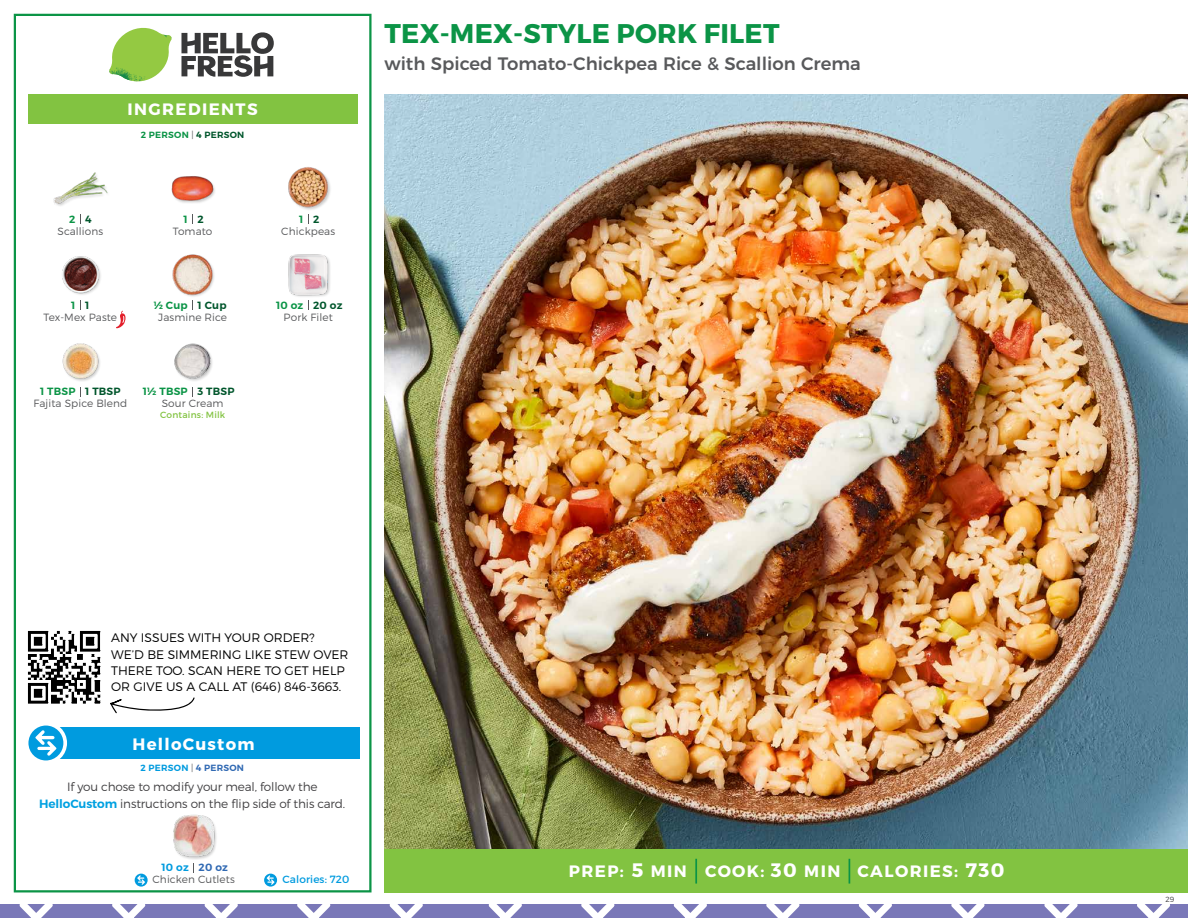
<style>
.page{position:relative;width:1188px;height:918px;background:#fff}
.page>*{position:absolute;margin:0;border:0;box-sizing:border-box;transform-origin:0 0}
.t1{font:700 27px "Montserrat";letter-spacing:.01em;color:#0b9446}
.t2{font:500 18px "Montserrat";color:#58595b}
.t3{font:700 16.5px "Montserrat";letter-spacing:.085em;color:#fff}
.t4{font:300 12.3px/16px "Montserrat";color:#000}
.t5{font:300 12px/16.5px "Montserrat";letter-spacing:-.01em;color:#414042;text-align:center}
.t6{font:300 10.5px "Montserrat";letter-spacing:.01em;color:#58595b}
.t7{font:600 10.5px "Montserrat";letter-spacing:.02em;color:#0b9446}
.t8{font:600 10.5px "Montserrat";letter-spacing:.02em;color:#00562c}
.t9{font:10.5px "Montserrat";letter-spacing:.01em;color:#009bdf}
.t10{font:600 10.5px "Montserrat";letter-spacing:.02em;color:#009bdf}
.t11{font:600 9px "Montserrat";letter-spacing:.03em;color:#0b9446}
.t12{font:600 9px "Montserrat";letter-spacing:.03em;color:#009bdf}
.t13{font:9px "Montserrat";letter-spacing:.02em;color:#82c341}
.t14{font:300 7.5px "Montserrat";color:#414042}
.s1{font-weight:300;color:#58595b}
.s2{color:#00562c}
.s3{font-weight:600;color:#00a1e1}
.s4{color:#3069b3}
.s5{font-size:19.5px}
</style>
<div class="page">
<div style="left:0;top:904px;width:1188px;height:14px;background:#7a78b8"></div>
<svg style="left:1044px;top:904px;width:126px;height:14px"></svg>
<svg style="left:19px;top:904px;width:404px;height:14px"></svg>
<svg style="left:488px;top:904px;width:497px;height:14px"></svg>
<div style="left:384px;top:849px;width:804px;height:43px;background:#82c341"></div>
<svg style="left:181px;top:32px;width:93px;height:45px"></svg>
<svg style="left:114px;top:28px;width:55px;height:36px"></svg>
<img style="left:143px;top:28px;width:29px;height:24px">
<img style="left:112px;top:48px;width:54px;height:10px">
<img style="left:109px;top:52px;width:55px;height:30px">
<img style="left:142px;top:58px;width:24px;height:23px">
<div style="left:28px;top:94px;width:330px;height:30px;background:#82c341"></div>
<div style="left:14px;top:14px;width:358px;height:878px;border:2px solid #0b9446"></div>
<img style="left:384px;top:94px;width:804px;height:755px">
<div style="left:173px;top:254px;width:43px;height:44px;background:#000;opacity:.2"></div>
<img style="left:172px;top:254px;width:44px;height:42px">
<div style="left:288px;top:254px;width:44px;height:44px;background:#f3f3f3"></div>
<img style="left:288px;top:254px;width:44px;height:42px">
<img style="left:171px;top:176px;width:44px;height:27px">
<div style="left:288px;top:167px;width:44px;height:44px;background:#000;opacity:.2"></div>
<img style="left:288px;top:167px;width:44px;height:42px">
<img style="left:62px;top:256px;width:39px;height:39px">
<img style="left:53px;top:172px;width:55px;height:34px">
<img style="left:174px;top:343px;width:38px;height:38px">
<img style="left:62px;top:343px;width:38px;height:38px">
<div style="left:173px;top:814px;width:45px;height:46px;background:#000;opacity:.2"></div>
<img style="left:173px;top:814px;width:45px;height:44px">
<svg style="left:116px;top:311px;width:10px;height:17px"></svg>
<div style="left:33px;top:727px;width:327px;height:32px;background:#009bdf"></div>
<svg style="left:25px;top:722px;width:42px;height:42px"></svg>
<div style="left:28px;top:726px;width:35px;height:34px;background:#009bdf;border-radius:50%"></div>
<svg style="left:35px;top:730px;width:22px;height:26px"></svg>
<svg style="left:264px;top:874px;width:13px;height:13px"></svg>
<svg style="left:267px;top:875px;width:8px;height:10px"></svg>
<svg style="left:135px;top:874px;width:13px;height:13px"></svg>
<svg style="left:137px;top:875px;width:8px;height:10px"></svg>
<hr style="left:695px;top:859px;width:2px;height:25px;background:#0b9446">
<svg style="left:849px;top:859px;width:1px;height:25px"></svg>
<img style="left:27px;top:630px;width:74px;height:74px">
<svg style="left:110px;top:697px;width:85px;height:17px"></svg>
<h3 class="t3" style="left:128px;top:99px;width:132px">INGREDIENTS</h3>
<p class="t11" style="left:141px;top:129px;width:105px">2 PERSON <span class="s1">|</span> <span class="s2">4 PERSON</span></p>
<p class="t7" style="left:69px;top:212px;width:8px">2</p>
<p class="t8" style="left:85px;top:212px;width:8px">4</p>
<p class="t8" style="left:198px;top:212px;width:8px">2</p>
<p class="t8" style="left:313px;top:212px;width:8px">2</p>
<p class="t7" style="left:184px;top:212px;width:6px">1</p>
<p class="t7" style="left:299px;top:212px;width:6px">1</p>
<p class="t6" style="left:58px;top:224px;width:47px">Scallions</p>
<p class="t6" style="left:173px;top:224px;width:41px">Tomato</p>
<p class="t6" style="left:281px;top:224px;width:55px">Chickpeas</p>
<p class="t7" style="left:71px;top:299px;width:6px">1</p>
<p class="t8" style="left:85px;top:299px;width:6px">1</p>
<p class="t8" style="left:198px;top:299px;width:31px">1 Cup</p>
<p class="t8" style="left:313px;top:299px;width:31px">20 oz</p>
<p class="t7" style="left:154px;top:299px;width:36px">½ Cup</p>
<p class="t7" style="left:276px;top:299px;width:29px">10 oz</p>
<p class="t6" style="left:44px;top:311px;width:75px">Tex-Mex Paste</p>
<p class="t6" style="left:158px;top:311px;width:70px">Jasmine Rice</p>
<p class="t6" style="left:284px;top:311px;width:51px">Pork Filet</p>
<p class="t7" style="left:40px;top:385px;width:37px">1 TBSP</p>
<p class="t8" style="left:85px;top:385px;width:37px">1 TBSP</p>
<p class="t7" style="left:143px;top:385px;width:46px">1½ TBSP</p>
<p class="t8" style="left:198px;top:385px;width:38px">3 TBSP</p>
<p class="t6" style="left:33px;top:397px;width:96px">Fajita Spice Blend</p>
<p class="t6" style="left:162px;top:397px;width:63px">Sour Cream</p>
<p class="t13" style="left:160px;top:410px;width:67px">Contains: Milk</p>
<h1 class="t1" style="left:385px;top:17px;width:397px">TEX-MEX-STYLE PORK FILET</h1>
<h2 class="t2" style="left:384px;top:49px;width:478px">with Spiced Tomato-Chickpea Rice &amp; Scallion Crema</h2>
<p class="t4" style="left:111px;top:630px;width:239px">ANY ISSUES WITH YOUR ORDER?<br>WE’D BE SIMMERING LIKE STEW OVER<br>THERE TOO. SCAN HERE TO GET HELP<br>OR GIVE US A CALL AT (646) 846-3663.</p>
<h3 class="t3" style="left:133px;top:734px;width:123px">HelloCustom</h3>
<p class="t5" style="left:39px;top:778px;width:308px">If you chose to modify your meal, follow the<br><span class="s3">HelloCustom</span> instructions on the flip side of this card.</p>
<p class="t12" style="left:141px;top:763px;width:105px">2 PERSON <span class="s1">|</span> <span class="s4">4 PERSON</span></p>
<p class="t10" style="left:162px;top:861px;width:68px">10 oz <span class="s4">20 oz</span></p>
<p class="t6" style="left:153px;top:873px;width:84px">Chicken Cutlets</p>
<p class="t9" style="left:282px;top:873px;width:68px">Calories: 720</p>
<h3 class="t3" style="left:569px;top:861px;width:437px">PREP: <span class="s5">5</span> MIN COOK: <span class="s5">30</span> MIN CALORIES: <span class="s5">730</span></h3>
<p class="t14" style="left:1166px;top:895px;width:10px">29</p>
</div>
